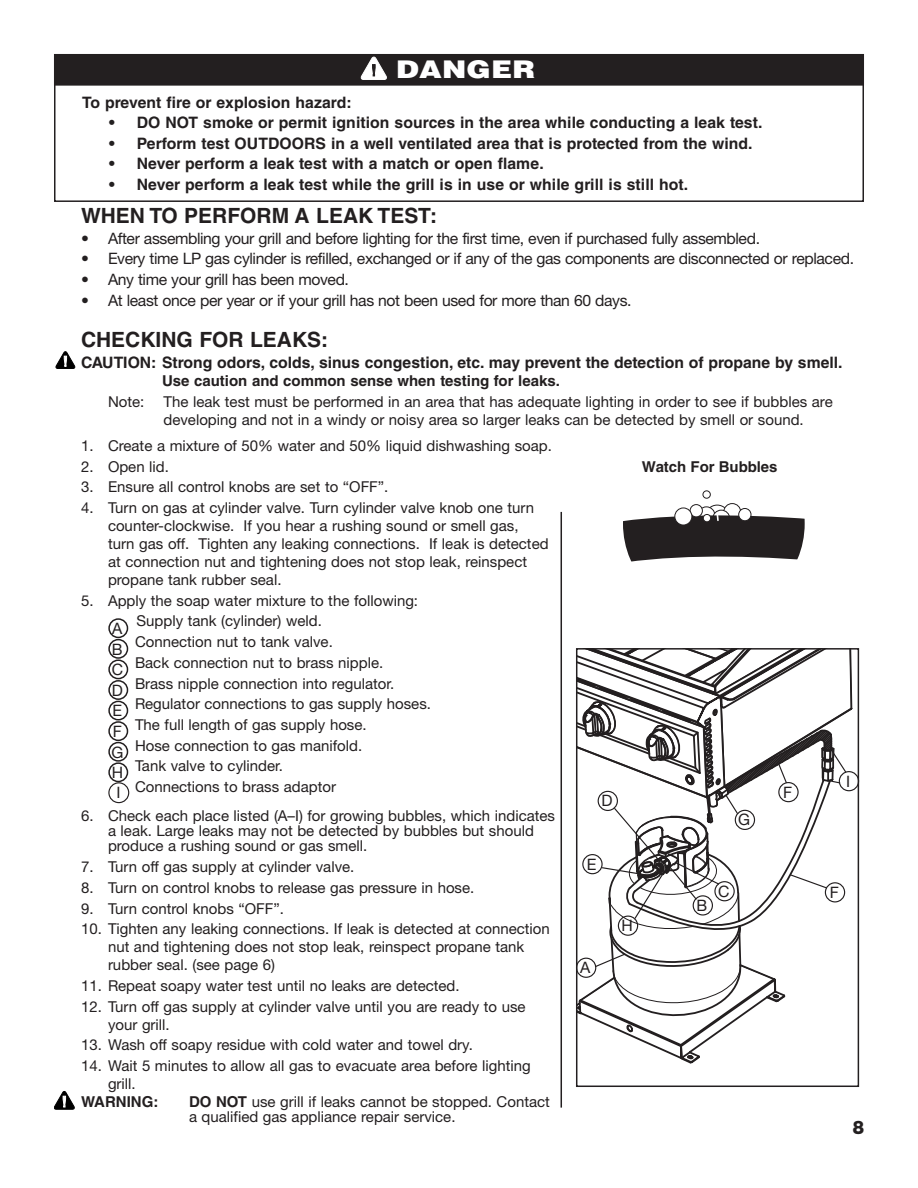
<style>
.page{position:relative;width:918px;height:1188px;background:#fff}
.page>*{position:absolute;margin:0;border:0;box-sizing:border-box;transform-origin:0 0}
.t1{font:900 24.3px "Helvetica LT Std";letter-spacing:.005em;color:#fff;scale:1.2 1}
.t2{font:700 21px "Helvetica LT Std";color:#231f20}
.t3{font:900 18.75px "Helvetica Neue LT Std";color:#231f20;scale:.9 1}
.t4{font:700 15.75px "Helvetica LT Std";letter-spacing:.005em;color:#231f20}
.t5{font:15.75px/20.5px "Helvetica Neue LT Std";letter-spacing:-.025em;color:#231f20;text-align:justify}
.t6{font:15px/18px "Helvetica Neue LT Std";color:#231f20}
.t7{font:700 15px "Helvetica LT Std";color:#231f20}
.s1{font-family:"Helvetica LT Std";font-weight:700}
</style>
<div class="page">
<div style="left:54px;top:67px;width:810px;height:135px;border:2px solid #231f20"></div>
<div style="left:54px;top:54px;width:810px;height:31px;background:#231f20"></div>
<div style="left:54px;top:54px;width:810px;height:32px;border:1px solid #231f20"></div>
<svg style="left:361px;top:57px;width:26px;height:23px"></svg>
<svg style="left:54px;top:1091px;width:21px;height:19px"></svg>
<svg style="left:55px;top:351px;width:21px;height:18px"></svg>
<div style="left:108px;top:618px;width:20px;height:20px;border:2px solid #231f20;border-radius:50%"></div>
<div style="left:108px;top:639px;width:20px;height:20px;border:2px solid #231f20;border-radius:50%"></div>
<div style="left:108px;top:659px;width:20px;height:20px;border:2px solid #231f20;border-radius:50%"></div>
<div style="left:108px;top:680px;width:20px;height:20px;border:2px solid #231f20;border-radius:50%"></div>
<div style="left:108px;top:701px;width:20px;height:20px;border:2px solid #231f20;border-radius:50%"></div>
<div style="left:108px;top:721px;width:20px;height:20px;border:2px solid #231f20;border-radius:50%"></div>
<div style="left:108px;top:742px;width:20px;height:20px;border:2px solid #231f20;border-radius:50%"></div>
<div style="left:108px;top:762px;width:20px;height:20px;border:2px solid #231f20;border-radius:50%"></div>
<hr style="left:561px;top:512px;width:1px;height:596px;background:#231f20">
<svg style="left:623px;top:490px;width:182px;height:72px"></svg>
<div style="left:703px;top:491px;width:7px;height:7px;background:#fff;border-radius:50%"></div>
<div style="left:703px;top:490px;width:8px;height:9px;border:1px solid #231f20;border-radius:50%"></div>
<div style="left:739px;top:508px;width:12px;height:13px;background:#fff;border-radius:50%"></div>
<div style="left:738px;top:508px;width:13px;height:13px;border:1px solid #231f20;border-radius:50%"></div>
<div style="left:690px;top:505px;width:12px;height:12px;background:#fff;border-radius:50%"></div>
<div style="left:690px;top:504px;width:13px;height:13px;border:1px solid #231f20;border-radius:50%"></div>
<div style="left:675px;top:508px;width:17px;height:17px;background:#fff;border-radius:50%"></div>
<div style="left:674px;top:508px;width:18px;height:17px;border:1px solid #231f20;border-radius:50%"></div>
<div style="left:703px;top:514px;width:8px;height:8px;background:#fff;border-radius:50%"></div>
<div style="left:703px;top:514px;width:8px;height:8px;border:1px solid #231f20;border-radius:50%"></div>
<div style="left:108px;top:782px;width:21px;height:21px;border:1px solid #231f20;border-radius:50%"></div>
<div style="left:839px;top:771px;width:20px;height:20px;border:1px solid #231f20;border-radius:50%"></div>
<svg style="left:575px;top:648px;width:283px;height:417px"></svg>
<h1 class="t1" style="left:396px;top:60px;width:117px">DANGER</h1>
<p class="t4" style="left:82px;top:97px;width:271px">To prevent fire or explosion hazard:</p>
<p class="t4" style="left:109px;top:117px;width:655px">• DO NOT smoke or permit ignition sources in the area while conducting a leak test.</p>
<p class="t4" style="left:109px;top:138px;width:645px">• Perform test OUTDOORS in a well ventilated area that is protected from the wind.</p>
<p class="t4" style="left:109px;top:158px;width:436px">• Never perform a leak test with a match or open flame.</p>
<p class="t4" style="left:109px;top:178px;width:581px">• Never perform a leak test while the grill is in use or while grill is still hot.</p>
<h2 class="t2" style="left:81px;top:208px;width:358px">WHEN TO PERFORM A LEAK TEST:</h2>
<p class="t5" style="left:81px;top:230px;width:681px">• After assembling your grill and before lighting for the first time, even if purchased fully assembled.</p>
<p class="t5" style="left:81px;top:250px;width:775px">• Every time LP gas cylinder is refilled, exchanged or if any of the gas components are disconnected or replaced.</p>
<p class="t5" style="left:81px;top:271px;width:270px">• Any time your grill has been moved.</p>
<p class="t5" style="left:81px;top:292px;width:552px">• At least once per year or if your grill has not been used for more than 60 days.</p>
<h2 class="t2" style="left:81px;top:332px;width:249px">CHECKING FOR LEAKS:</h2>
<p class="t4" style="left:81px;top:357px;width:763px">CAUTION: Strong odors, colds, sinus congestion, etc. may prevent the detection of propane by smell.</p>
<p class="t7" style="left:162px;top:375px;width:399px">Use caution and common sense when testing for leaks.</p>
<p class="t6" style="left:108px;top:394px;width:38px">Note:</p>
<p class="t6" style="left:164px;top:394px;width:671px">The leak test must be performed in an area that has adequate lighting in order to see if bubbles are developing and not in a windy or noisy area so larger leaks can be detected by smell or sound.</p>
<p class="t6" style="left:81px;top:438px;width:472px">1. Create a mixture of 50% water and 50% liquid dishwashing soap.</p>
<p class="t6" style="left:81px;top:459px;width:90px">2. Open lid.</p>
<p class="t6" style="left:81px;top:480px;width:309px">3. Ensure all control knobs are set to “OFF”.</p>
<p class="t6" style="left:108px;top:501px;width:442px;text-indent:-27px">4. Turn on gas at cylinder valve. Turn cylinder valve knob one turn counter-clockwise. If you hear a rushing sound or smell gas, turn gas off. Tighten any leaking connections. If leak is detected at connection nut and tightening does not stop leak, reinspect propane tank rubber seal.</p>
<p class="t6" style="left:135px;top:592px;width:298px;line-height:20.7px;text-indent:-54px">5. Apply the soap water mixture to the following:<br>Supply tank (cylinder) weld.<br>Connection nut to tank valve.<br>Back connection nut to brass nipple.<br>Brass nipple connection into regulator.<br>Regulator connections to gas supply hoses.<br>The full length of gas supply hose.<br>Hose connection to gas manifold.<br>Tank valve to cylinder.<br>Connections to brass adaptor</p>
<p class="t6" style="left:108px;top:810px;width:449px;line-height:15px;text-indent:-27px">6. Check each place listed (A–I) for growing bubbles, which indicates a leak. Large leaks may not be detected by bubbles but should produce a rushing sound or gas smell.</p>
<p class="t6" style="left:81px;top:860px;width:275px">7. Turn off gas supply at cylinder valve.</p>
<p class="t6" style="left:81px;top:880px;width:395px">8. Turn on control knobs to release gas pressure in hose.</p>
<p class="t6" style="left:81px;top:901px;width:205px">9. Turn control knobs “OFF”.</p>
<p class="t6" style="left:108px;top:922px;width:443px;text-indent:-27px">10. Tighten any leaking connections. If leak is detected at connection nut and tightening does not stop leak, reinspect propane tank rubber seal. (see page 6)</p>
<p class="t6" style="left:81px;top:978px;width:380px">11. Repeat soapy water test until no leaks are detected.</p>
<p class="t6" style="left:108px;top:999px;width:419px;text-indent:-27px">12. Turn off gas supply at cylinder valve until you are ready to use your grill.</p>
<p class="t6" style="left:81px;top:1038px;width:393px">13. Wash off soapy residue with cold water and towel dry.</p>
<p class="t6" style="left:108px;top:1059px;width:424px;text-indent:-27px">14. Wait 5 minutes to allow all gas to evacuate area before lighting grill.</p>
<p class="t7" style="left:81px;top:1096px;width:79px">WARNING:</p>
<p class="t6" style="left:189px;top:1096px;width:363px;line-height:15px"><span class="s1">DO NOT</span> use grill if leaks cannot be stopped. Contact a qualified gas appliance repair service.</p>
<p class="t7" style="left:642px;top:461px;width:137px">Watch For Bub bles</p>
<p class="t5" style="left:111px;top:620px;width:13px">A B C D E F G H</p>
<p class="t5" style="left:846px;top:773px;width:6px">I</p>
<p class="t5" style="left:783px;top:784px;width:11px">F</p>
<p class="t5" style="left:116px;top:784px;width:6px">I</p>
<p class="t5" style="left:601px;top:792px;width:13px">D</p>
<p class="t5" style="left:738px;top:811px;width:13px">G</p>
<p class="t5" style="left:587px;top:856px;width:11px">E</p>
<p class="t5" style="left:718px;top:883px;width:13px">C</p>
<p class="t5" style="left:830px;top:884px;width:11px">F</p>
<p class="t5" style="left:697px;top:897px;width:12px">B</p>
<p class="t5" style="left:622px;top:917px;width:13px">H</p>
<p class="t5" style="left:580px;top:959px;width:12px">A</p>
<p class="t3" style="left:853px;top:1121px;width:14px">8</p>
</div>
